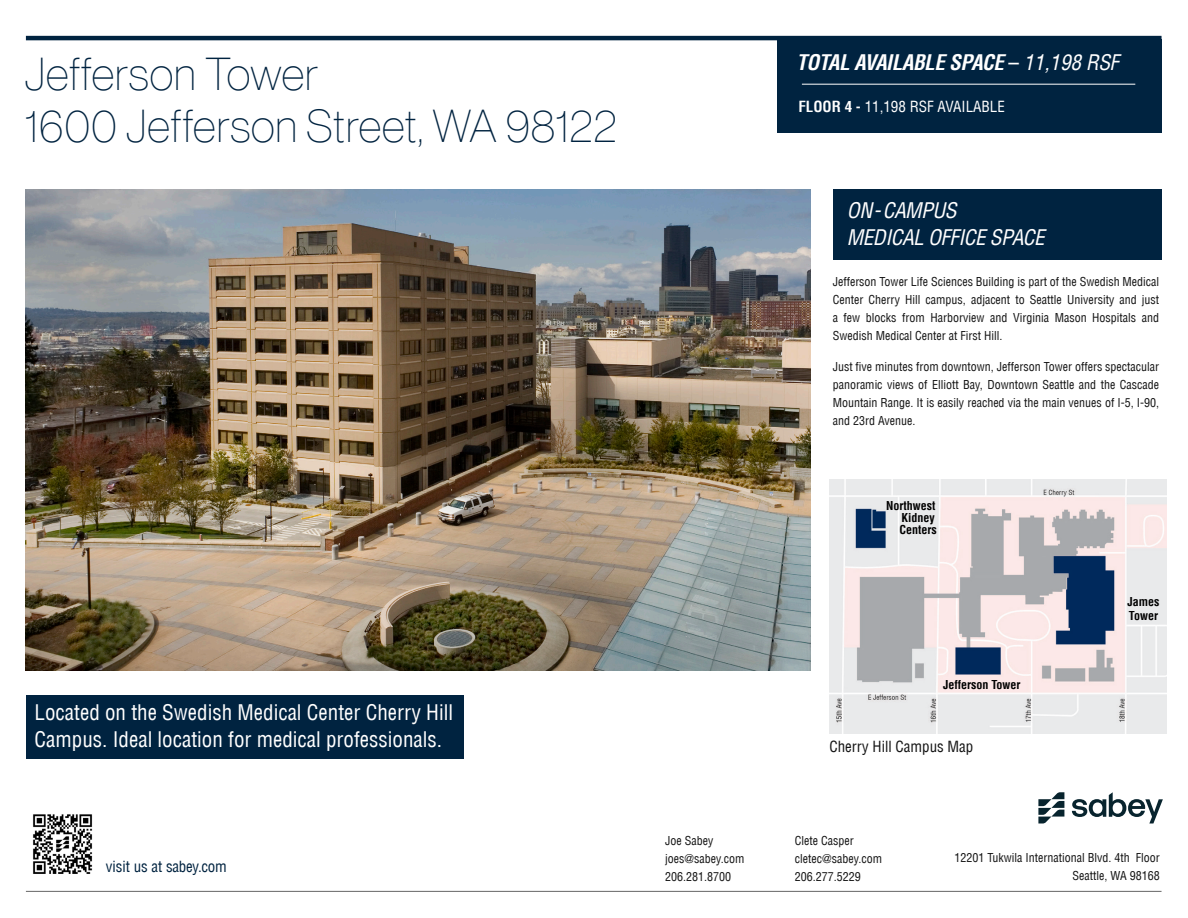
<style>
.page{position:relative;width:1188px;height:918px;background:#fff}
.page>*{position:absolute;margin:0;border:0;box-sizing:border-box;transform-origin:0 0}
.t1{font:45px/52.5px "N Haas Grotesk DS Pro 25 Th";letter-spacing:.02em;color:#002340}
.t2{font:condensed 21px/27px "Helvetica LT";color:#fff}
.t3{font:italic 700 condensed 21px "Helvetica LT";letter-spacing:-.02em;color:#fff}
.t4{font:italic condensed 21px/27px "Helvetica LT";letter-spacing:-.02em;color:#fff}
.t5{font:condensed 15px "Helvetica LT";color:#fff}
.t6{font:condensed 15px "Helvetica LT";color:#141414}
.t7{font:condensed 15px "Helvetica LT";letter-spacing:-.01em;color:#002340}
.t8{font:condensed 12px/18px "Helvetica LT";color:#141414;text-align:justify}
.t9{font:700 condensed 12px/12px "Helvetica LT";color:#000}
.s1{font-weight:400;font-style:normal}
.s2{font-weight:400}
.s3{font-weight:700}
</style>
<div class="page">
<div style="left:26px;top:695px;width:437px;height:64px;background:#002340"></div>
<hr style="left:26px;top:891px;width:1136px;height:1px;background:#666">
<img style="left:26px;top:190px;width:784px;height:480px">
<div style="left:833px;top:189px;width:328px;height:71px;background:#002340"></div>
<img style="left:829px;top:480px;width:338px;height:253px">
<hr style="left:26px;top:36px;width:1136px;height:4px;background:#002340">
<svg style="left:1072px;top:792px;width:91px;height:32px"></svg>
<svg style="left:1038px;top:792px;width:26px;height:32px"></svg>
<img style="left:33px;top:814px;width:60px;height:60px">
<div style="left:777px;top:39px;width:385px;height:94px;background:#002340"></div>
<hr style="left:802px;top:84px;width:333px;height:1px;background:#fff">
<p class="t1" style="left:25px;top:48px;width:593px">Jefferson Tower<br>1600 Jefferson Street, WA 98122</p>
<p class="t2" style="left:35px;top:699px;width:420px">Located on the Swedish Medical Center Cherry Hill<br>Campus. Ideal location for medical professionals.</p>
<p class="t7" style="left:106px;top:857px;width:122px">visit us at sabey.com</p>
<p class="t8" style="left:665px;top:831px;width:50px">Joe Sabey</p>
<p class="t8" style="left:665px;top:849px;width:81px">joes@sabey.com</p>
<p class="t8" style="left:665px;top:867px;width:67px">206.281.8700</p>
<p class="t3" style="left:796px;top:49px;width:324px">TOTAL AVAILABLE SPACE <span class="s1">–</span> <span class="s2">11,198 RSF</span></p>
<p class="t5" style="left:798px;top:97px;width:208px"><span class="s3">FLOOR 4 -</span> 11,198 RSF AVAILABLE</p>
<p class="t4" style="left:847px;top:197px;width:199px">ON-CAMPUS<br>MEDICAL OFFICE SPACE</p>
<p class="t8" style="left:833px;top:272px;width:328px">Jefferson Tower Life Sciences Building is part of the Swedish Medical Center Cherry Hill campus, adjacent to Seattle University and just a few blocks from Harborview and Virginia Mason Hospitals and Swedish Medical Center at First Hill.</p>
<p class="t8" style="left:833px;top:358px;width:328px">Just five minutes from downtown, Jefferson Tower offers spectacular panoramic views of Elliott Bay, Downtown Seattle and the Cascade Mountain Range. It is easily reached via the main venues of I-5, I-90, and 23rd Avenue.</p>
<p class="t9" style="left:900px;top:500px;width:39px;text-indent:-14px">Northwest<br>Kidney<br>Centers</p>
<p class="t9" style="left:943px;top:679px;width:79px">Jefferson Tower</p>
<p class="t6" style="left:829px;top:737px;width:145px">Cherry Hill Campus Map</p>
<p class="t9" style="left:1127px;top:595px;width:33px">James</p>
<p class="t9" style="left:1129px;top:610px;width:31px">Tower</p>
<p class="t8" style="left:795px;top:831px;width:60px">Clete Casper</p>
<p class="t8" style="left:795px;top:849px;width:89px">cletec@sabey.com</p>
<p class="t8" style="left:795px;top:867px;width:67px">206.277.5229</p>
<p class="t8" style="left:954px;top:849px;width:207px">12201 Tukwila International Blvd. 4th Floor</p>
<p class="t8" style="left:1072px;top:867px;width:89px">Seattle, WA 98168</p>
</div>
